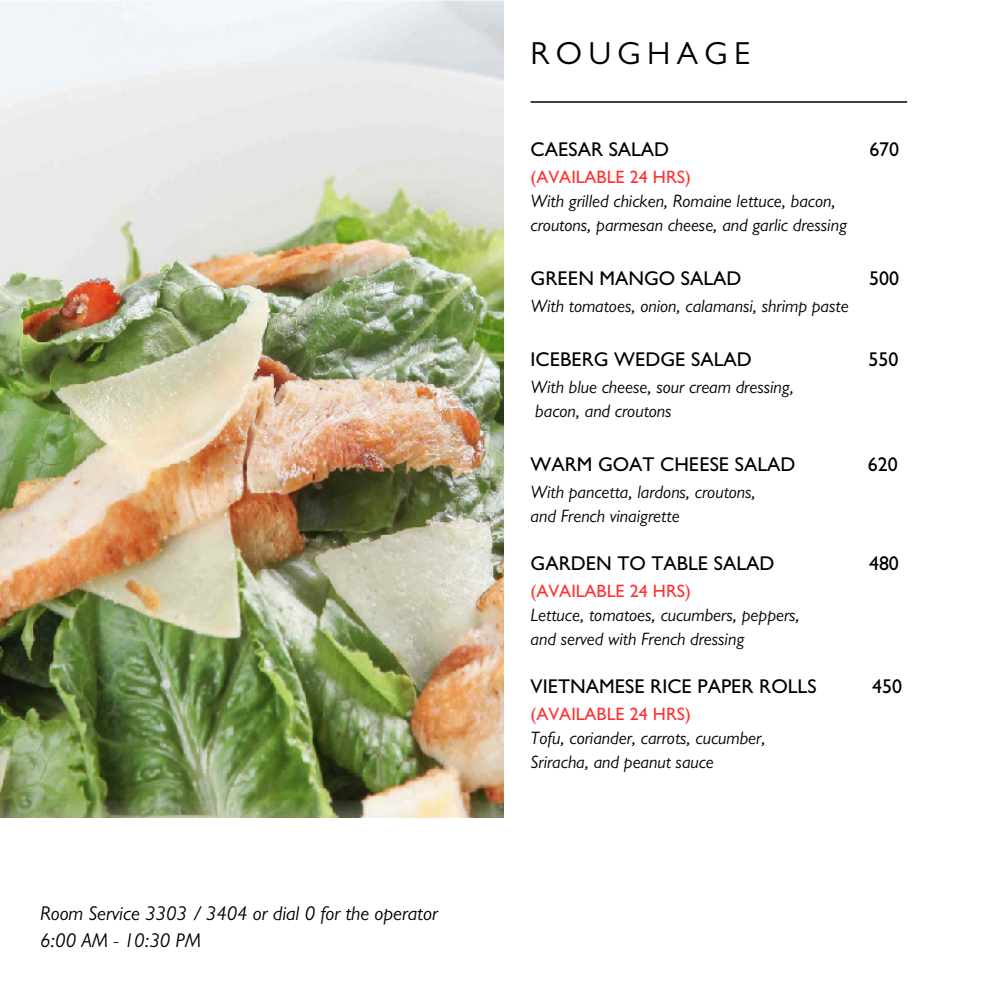
<style>
.page{position:relative;width:1008px;height:1008px;background:#fff}
.page>*{position:absolute;margin:0;border:0;box-sizing:border-box;transform-origin:0 0}
.t1{font:32px "Gill Sans";letter-spacing:.2em;color:#000}
.t2{font:500 20px "Gill Sans";color:#000}
.t3{font:italic 20px/27px "Gill Sans";color:#000}
.t4{font:italic 18px/24px "Gill Sans";color:#000}
.t5{font:500 18px "Gill Sans";color:#ff3131}
</style>
<div class="page">
<img style="left:0;top:0;width:504px;height:818px">
<hr style="left:531px;top:101px;width:376px;height:2px;background:#000">
<p class="t3" style="left:40px;top:903px;width:399px">Room Service 3303 / 3404 or dial 0 for the operator<br>6:00 AM - 10:30 PM</p>
<h1 class="t1" style="left:531px;top:42px;width:221px">ROUGHAGE</h1>
<p class="t2" style="left:531px;top:142px;width:140px">CAESAR SALAD</p>
<p class="t2" style="left:869px;top:142px;width:31px">670</p>
<p class="t5" style="left:531px;top:170px;width:162px">(AVAILABLE 24 HRS)</p>
<p class="t4" style="left:531px;top:191px;width:318px">With grilled chicken, Romaine lettuce, bacon, croutons, parmesan cheese, and garlic dressing</p>
<p class="t2" style="left:531px;top:271px;width:212px">GREEN MANGO SALAD</p>
<p class="t2" style="left:869px;top:271px;width:31px">500</p>
<p class="t4" style="left:531px;top:296px;width:320px">With tomatoes, onion, calamansi, shrimp paste</p>
<p class="t2" style="left:531px;top:352px;width:223px">ICEBERG WEDGE SALAD</p>
<p class="t2" style="left:869px;top:352px;width:31px">550</p>
<p class="t4" style="left:531px;top:377px;width:265px">With blue cheese, sour cream dressing, bacon, and croutons</p>
<p class="t2" style="left:531px;top:457px;width:266px">WARM GOAT CHEESE SALAD</p>
<p class="t2" style="left:868px;top:457px;width:31px">620</p>
<p class="t4" style="left:531px;top:482px;width:227px">With pancetta, lardons, croutons, and French vinaigrette</p>
<p class="t2" style="left:531px;top:556px;width:245px">GARDEN TO TABLE SALAD</p>
<p class="t2" style="left:869px;top:556px;width:31px">480</p>
<p class="t5" style="left:531px;top:584px;width:162px">(AVAILABLE 24 HRS)</p>
<p class="t4" style="left:531px;top:605px;width:271px">Lettuce, tomatoes, cucumbers, peppers, and served with French dressing</p>
<p class="t2" style="left:531px;top:679px;width:287px">VIETNAMESE RICE PAPER ROLLS</p>
<p class="t2" style="left:872px;top:679px;width:31px">450</p>
<p class="t5" style="left:531px;top:707px;width:162px">(AVAILABLE 24 HRS)</p>
<p class="t4" style="left:531px;top:728px;width:237px">Tofu, coriander, carrots, cucumber,<br>Sriracha, and peanut sauce</p>
</div>
